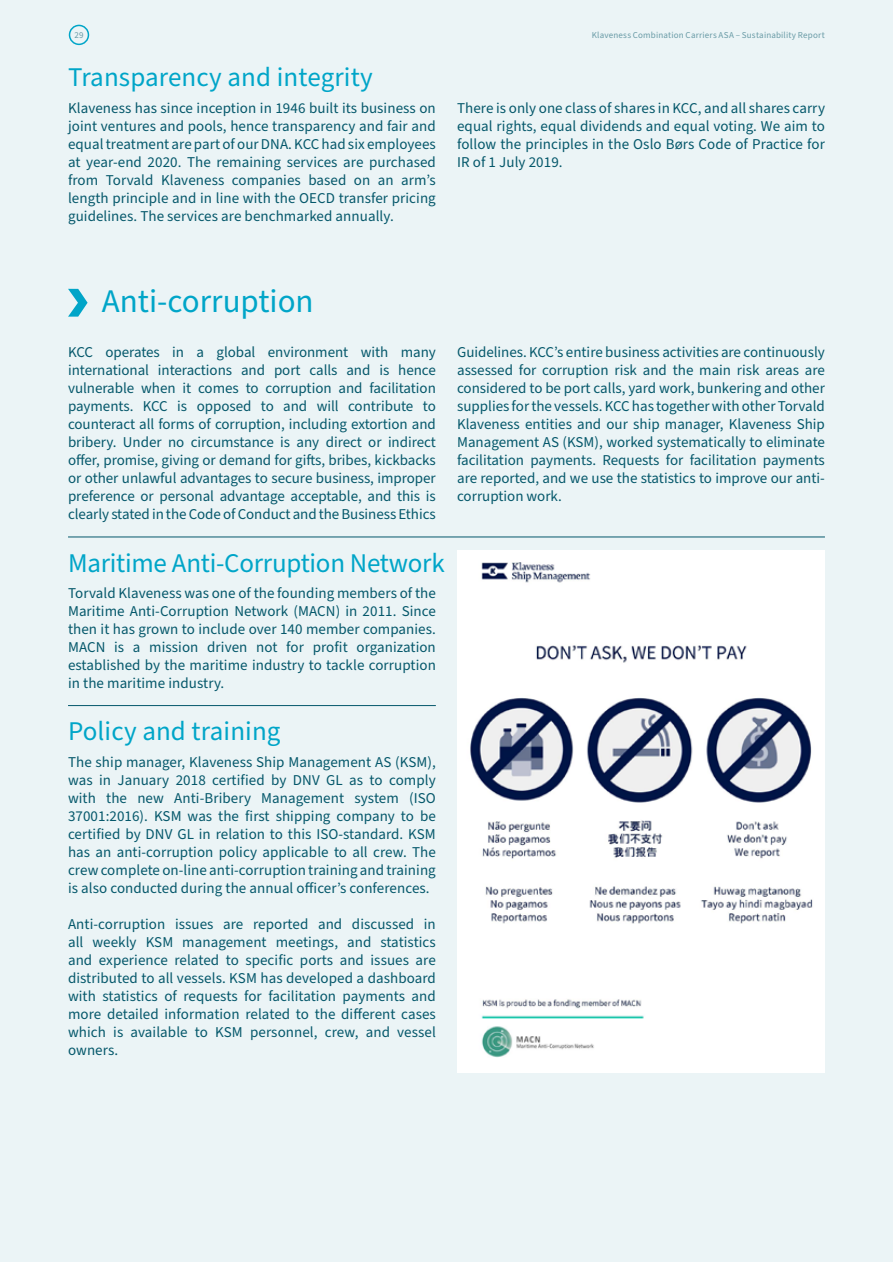
<style>
.page{position:relative;width:893px;height:1263px;background:#fff}
.page>*{position:absolute;margin:0;border:0;box-sizing:border-box;transform-origin:0 0}
.t1{font:33px "Source Sans Pro";color:#00a5c8}
.t2{font:27px "Source Sans Pro";letter-spacing:-.01em;color:#00a5c8}
.t3{font:15px/18px "Source Sans Pro";letter-spacing:.005em;color:#05586b;text-align:justify}
.t4{font:9px "Source Sans Pro";letter-spacing:.02em;color:#699ba6}
</style>
<div class="page">
<div style="left:0;top:0;width:893px;height:1262px;background:#ebf4f6"></div>
<div style="left:69px;top:25px;width:20px;height:20px;border:2px solid #00a5c8;border-radius:50%"></div>
<svg style="left:68px;top:289px;width:20px;height:28px"></svg>
<hr style="left:68px;top:537px;width:757px;height:1px;background:#05586b">
<hr style="left:68px;top:705px;width:368px;height:1px;background:#05586b">
<img style="left:457px;top:550px;width:368px;height:522px">
<p class="t4" style="left:74px;top:29px;width:11px">29</p>
<p class="t4" style="left:592px;top:29px;width:235px">Klaveness Combination Carriers ASA – Sustainability Report</p>
<h2 class="t2" style="left:68px;top:59px;width:306px">Transparency and integrity</h2>
<p class="t3" style="left:68px;top:99px;width:369px">Klaveness has since inception in 1946 built its business on joint ventures and pools, hence transparency and fair and equal treatment are part of our DNA. KCC had six employees at year-end 2020. The remaining services are purchased from Torvald Klaveness companies based on an arm’s length principle and in line with the OECD transfer pricing guidelines. The services are benchmarked annually.</p>
<p class="t3" style="left:457px;top:99px;width:369px">There is only one class of shares in KCC, and all shares carry equal rights, equal dividends and equal voting. We aim to follow the principles in the Oslo Børs Code of Practice for IR of 1 July 2019.</p>
<h1 class="t1" style="left:102px;top:279px;width:213px">Anti-corruption</h1>
<p class="t3" style="left:68px;top:343px;width:369px">KCC operates in a global environment with many international interactions and port calls and is hence vulnerable when it comes to corruption and facilitation payments. KCC is opposed to and will contribute to counteract all forms of corruption, including extortion and bribery. Under no circumstance is any direct or indirect offer, promise, giving or demand for gifts, bribes, kickbacks or other unlawful advantages to secure business, improper preference or personal advantage acceptable, and this is clearly stated in the Code of Conduct and the Business Ethics</p>
<p class="t3" style="left:457px;top:343px;width:369px">Guidelines. KCC’s entire business activities are continuously assessed for corruption risk and the main risk areas are considered to be port calls, yard work, bunkering and other supplies for the vessels. KCC has together with other Torvald Klaveness entities and our ship manager, Klaveness Ship Management AS (KSM), worked systematically to eliminate facilitation payments. Requests for facilitation payments are reported, and we use the statistics to improve our anti&shy;corruption work.</p>
<h2 class="t2" style="left:68px;top:544px;width:378px">Maritime Anti-Corruption Network</h2>
<p class="t3" style="left:68px;top:585px;width:369px">Torvald Klaveness was one of the founding members of the Maritime Anti-Corruption Network (MACN) in 2011. Since then it has grown to include over 140 member companies.<br>MACN is a mission driven not for profit organization established by the maritime industry to tackle corruption in the maritime industry.</p>
<h2 class="t2" style="left:68px;top:713px;width:214px">Policy and training</h2>
<p class="t3" style="left:68px;top:753px;width:369px">The ship manager, Klaveness Ship Management AS (KSM), was in January 2018 certified by DNV GL as to comply with the new Anti-Bribery Management system (ISO 37001:2016). KSM was the first shipping company to be certified by DNV GL in relation to this ISO-standard. KSM has an anti-corruption policy applicable to all crew. The crew complete on-line anti-corruption training and training is also conducted during the annual officer’s conferences.</p>
<p class="t3" style="left:68px;top:915px;width:369px">Anti-corruption issues are reported and discussed in all weekly KSM management meetings, and statistics and experience related to specific ports and issues are distributed to all vessels. KSM has developed a dashboard with statistics of requests for facilitation payments and more detailed information related to the different cases which is available to KSM personnel, crew, and vessel owners.</p>
</div>
